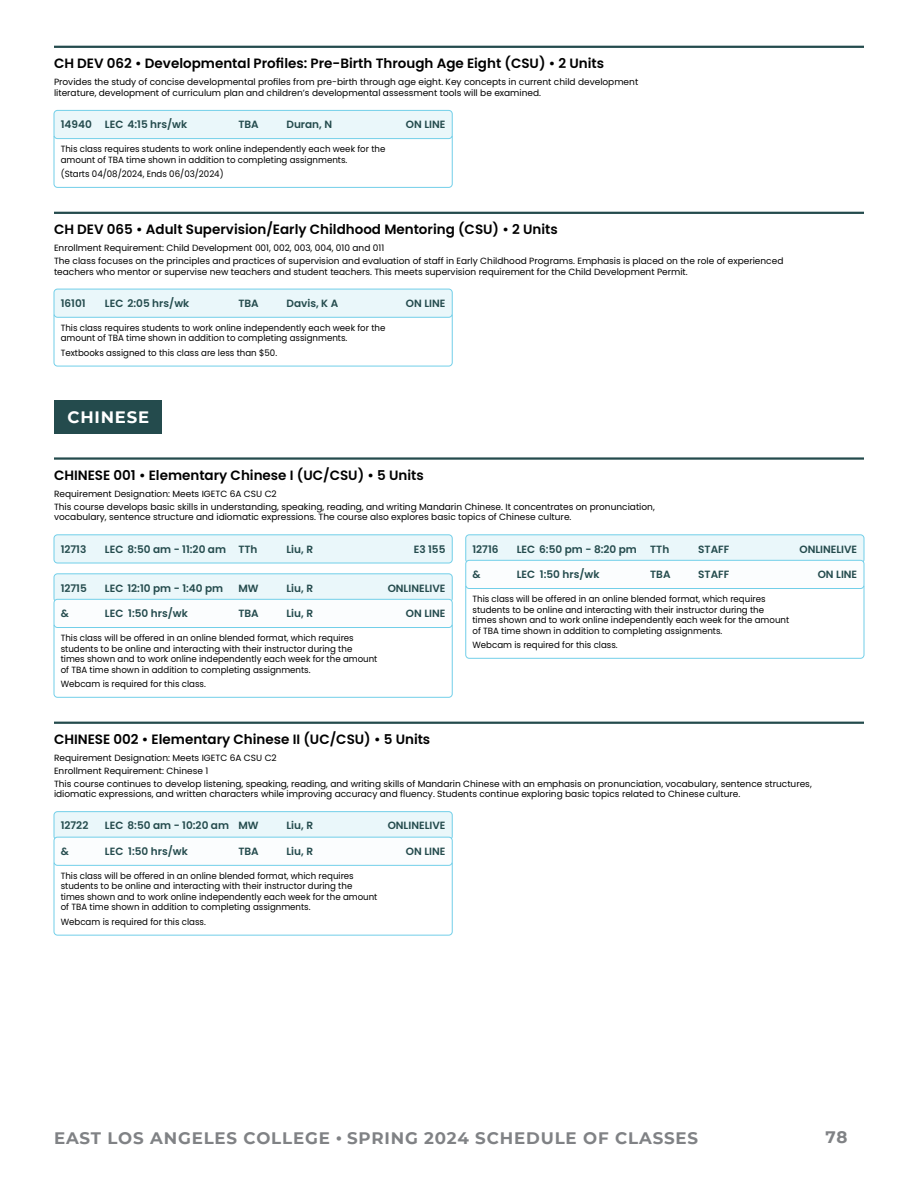
<style>
.page{position:relative;width:918px;height:1188px;background:#fff}
.page>*{position:absolute;margin:0;border:0;box-sizing:border-box;transform-origin:0 0}
.t1{font:700 16.65px "Montserrat";letter-spacing:.05em;color:#808285}
.department_title{font:700 16.5px "Montserrat";letter-spacing:.05em;color:#fff}
.course_title{font:600 13.5px "Poppins";color:#000}
.and_times{font:600 10.5px "Poppins";color:#244b4d}
.course_description{font:9px/10.5px "Poppins";color:#000}
.section_description{font:9px/10.5px "Poppins";color:#000;scale:.96 1}
.s1{font-family:"Poppins";font-weight:500}
</style>
<div class="page">
<hr style="left:54px;top:46px;width:810px;height:2px;background:#244b4d">
<div style="left:54px;top:110px;width:398px;height:29px;background:#eaf7fa;border-radius:4px"></div>
<div style="left:54px;top:110px;width:399px;height:29px;border:1px solid #72cfe9;border-radius:4px"></div>
<svg style="left:53px;top:135px;width:400px;height:53px"></svg>
<hr style="left:54px;top:212px;width:810px;height:2px;background:#244b4d">
<div style="left:54px;top:289px;width:398px;height:28px;background:#eaf7fa;border-radius:4px"></div>
<div style="left:54px;top:289px;width:399px;height:29px;border:1px solid #72cfe9;border-radius:4px"></div>
<svg style="left:53px;top:314px;width:400px;height:53px"></svg>
<div style="left:54px;top:401px;width:108px;height:33px;background:#244b4d"></div>
<hr style="left:54px;top:457px;width:810px;height:3px;background:#244b4d">
<div style="left:54px;top:535px;width:398px;height:28px;background:#eaf7fa;border-radius:4px"></div>
<div style="left:54px;top:534px;width:399px;height:29px;border:1px solid #72cfe9;border-radius:4px"></div>
<div style="left:54px;top:574px;width:398px;height:28px;background:#eaf7fa;border-radius:4px"></div>
<div style="left:54px;top:573px;width:399px;height:29px;border:1px solid #72cfe9;border-radius:4px"></div>
<div style="left:54px;top:599px;width:398px;height:29px;background:#fbfdfe;border-radius:4px"></div>
<div style="left:54px;top:599px;width:399px;height:29px;border:1px solid #72cfe9;border-radius:4px"></div>
<svg style="left:53px;top:624px;width:400px;height:74px"></svg>
<div style="left:466px;top:535px;width:398px;height:28px;background:#eaf7fa;border-radius:4px"></div>
<div style="left:465px;top:534px;width:399px;height:29px;border:1px solid #72cfe9;border-radius:4px"></div>
<div style="left:466px;top:560px;width:398px;height:29px;background:#fbfdfe;border-radius:4px"></div>
<div style="left:465px;top:560px;width:399px;height:29px;border:1px solid #72cfe9;border-radius:4px"></div>
<svg style="left:465px;top:585px;width:400px;height:74px"></svg>
<hr style="left:54px;top:722px;width:810px;height:2px;background:#244b4d">
<div style="left:54px;top:812px;width:398px;height:28px;background:#eaf7fa;border-radius:4px"></div>
<div style="left:54px;top:811px;width:399px;height:29px;border:1px solid #72cfe9;border-radius:4px"></div>
<div style="left:54px;top:837px;width:398px;height:28px;background:#fbfdfe;border-radius:4px"></div>
<div style="left:54px;top:837px;width:399px;height:29px;border:1px solid #72cfe9;border-radius:4px"></div>
<svg style="left:53px;top:862px;width:400px;height:74px"></svg>
<p class="course_title" style="left:54px;top:56px;width:552px">CH DEV 062 • Developmental Profiles: Pre-Birth Through Age Eight (CSU) • 2 Units</p>
<p class="course_description" style="left:54px;top:77px;width:586px">Provides the study of concise developmental profiles from pre-birth through age eight. Key concepts in current child development literature, development of curriculum plan and children’s developmental assessment tools will be examined.</p>
<p class="and_times" style="left:61px;top:118px;width:33px">14940</p>
<p class="and_times" style="left:105px;top:118px;width:84px">LEC 4:15 hrs/wk</p>
<p class="and_times" style="left:238px;top:118px;width:22px">TBA</p>
<p class="and_times" style="left:286px;top:118px;width:47px">Duran, N</p>
<p class="and_times" style="left:406px;top:118px;width:41px">ON LINE</p>
<p class="section_description" style="left:61px;top:144px;width:340px">This class requires students to work online independently each week for the amount of TBA time shown in addition to completing assignments.</p>
<p class="section_description" style="left:61px;top:169px;width:171px">(Starts 04/08/2024, Ends 06/03/2024)</p>
<p class="course_title" style="left:54px;top:222px;width:505px">CH DEV 065 • Adult Supervision/Early Childhood Mentoring (CSU) • 2 Units</p>
<p class="course_description" style="left:54px;top:243px;width:332px">Enrollment Requirement: Child Development 001, 002, 003, 004, 010 and 011</p>
<p class="course_description" style="left:54px;top:256px;width:731px">The class focuses on the principles and practices of supervision and evaluation of staff in Early Childhood Programs. Emphasis is placed on the role of experienced teachers who mentor or supervise new teachers and student teachers. This meets supervision requirement for the Child Development Permit.</p>
<p class="and_times" style="left:61px;top:297px;width:26px">16101</p>
<p class="and_times" style="left:105px;top:297px;width:86px">LEC 2:05 hrs/wk</p>
<p class="and_times" style="left:238px;top:297px;width:22px">TBA</p>
<p class="and_times" style="left:286px;top:297px;width:53px">Davis, K A</p>
<p class="and_times" style="left:406px;top:297px;width:41px">ON LINE</p>
<p class="section_description" style="left:61px;top:322px;width:340px">This class requires students to work online independently each week for the amount of TBA time shown in addition to completing assignments.</p>
<p class="section_description" style="left:61px;top:348px;width:227px">Textbooks assigned to this class are less than $50.</p>
<p class="department_title" style="left:68px;top:405px;width:83px">CHINESE</p>
<p class="course_title" style="left:54px;top:467px;width:371px">CHINESE 001 • Elementary Chinese I (UC/CSU) • 5 Units</p>
<p class="course_description" style="left:54px;top:489px;width:224px">Requirement Designation: Meets IGETC 6A CSU C2</p>
<p class="course_description" style="left:54px;top:501px;width:602px">This course develops basic skills in understanding, speaking, reading, and writing Mandarin Chinese. It concentrates on pronunciation, vocabulary, sentence structure and idiomatic expressions. The course also explores basic topics of Chinese culture.</p>
<p class="and_times" style="left:61px;top:543px;width:27px">12713</p>
<p class="and_times" style="left:105px;top:543px;width:154px">LEC 8:50 am - 11:20 am TTh</p>
<p class="and_times" style="left:286px;top:543px;width:28px">Liu, R</p>
<p class="and_times" style="left:414px;top:543px;width:33px">E3 155</p>
<p class="and_times" style="left:61px;top:582px;width:28px">12715</p>
<p class="and_times" style="left:105px;top:582px;width:120px">LEC 12:10 pm - 1:40 pm</p>
<p class="and_times" style="left:238px;top:582px;width:22px">MW</p>
<p class="and_times" style="left:286px;top:582px;width:28px">Liu, R</p>
<p class="and_times" style="left:388px;top:582px;width:59px">ONLINELIVE</p>
<p class="and_times" style="left:61px;top:607px;width:10px">&amp;</p>
<p class="and_times" style="left:105px;top:607px;width:84px">LEC 1:50 hrs/wk</p>
<p class="and_times" style="left:238px;top:607px;width:22px">TBA</p>
<p class="and_times" style="left:286px;top:607px;width:28px">Liu, R</p>
<p class="and_times" style="left:406px;top:607px;width:41px">ON LINE</p>
<p class="section_description" style="left:61px;top:633px;width:331px">This class will be offered in an online blended format, which requires students to be online and interacting with their instructor during the times shown and to work online independently each week for the amount of TBA time shown in addition to completing assignments.</p>
<p class="section_description" style="left:61px;top:679px;width:153px">Webcam is required for this class.</p>
<p class="and_times" style="left:472px;top:543px;width:28px">12716</p>
<p class="and_times" style="left:517px;top:543px;width:122px">LEC 6:50 pm - 8:20 pm</p>
<p class="and_times" style="left:650px;top:543px;width:21px">TTh</p>
<p class="and_times" style="left:698px;top:543px;width:33px">STAFF</p>
<p class="and_times" style="left:799px;top:543px;width:59px">ONLINELIVE</p>
<p class="and_times" style="left:472px;top:568px;width:10px">&amp;</p>
<p class="and_times" style="left:517px;top:568px;width:84px">LEC 1:50 hrs/wk</p>
<p class="and_times" style="left:650px;top:568px;width:22px">TBA</p>
<p class="and_times" style="left:698px;top:568px;width:33px">STAFF</p>
<p class="and_times" style="left:818px;top:568px;width:41px">ON LINE</p>
<p class="section_description" style="left:472px;top:594px;width:331px">This class will be offered in an online blended format, which requires students to be online and interacting with their instructor during the times shown and to work online independently each week for the amount of TBA time shown in addition to completing assignments.</p>
<p class="section_description" style="left:472px;top:640px;width:153px">Webcam is required for this class.</p>
<p class="course_title" style="left:54px;top:732px;width:378px">CHINESE 002 • Elementary Chinese II (UC/CSU) • 5 Units</p>
<p class="course_description" style="left:54px;top:753px;width:224px">Requirement Designation: Meets IGETC 6A CSU C2</p>
<p class="course_description" style="left:54px;top:766px;width:156px">Enrollment Requirement: Chinese 1</p>
<p class="course_description" style="left:54px;top:778px;width:759px">This course continues to develop listening, speaking, reading, and writing skills of Mandarin Chinese with an emphasis on pronunciation, vocabulary, sentence structures, idiomatic expressions, and written characters while improving accuracy and fluency. Students continue exploring basic topics related to Chinese culture.</p>
<p class="and_times" style="left:61px;top:820px;width:29px">12722</p>
<p class="and_times" style="left:105px;top:820px;width:155px">LEC 8:50 am - 10:20 am MW</p>
<p class="and_times" style="left:286px;top:820px;width:28px">Liu, R</p>
<p class="and_times" style="left:388px;top:820px;width:59px">ONLINELIVE</p>
<p class="and_times" style="left:61px;top:845px;width:10px">&amp;</p>
<p class="and_times" style="left:105px;top:845px;width:84px">LEC 1:50 hrs/wk</p>
<p class="and_times" style="left:238px;top:845px;width:22px">TBA</p>
<p class="and_times" style="left:286px;top:845px;width:28px">Liu, R</p>
<p class="and_times" style="left:406px;top:845px;width:41px">ON LINE</p>
<p class="section_description" style="left:61px;top:871px;width:331px">This class will be offered in an online blended format, which requires students to be online and interacting with their instructor during the times shown and to work online independently each week for the amount of TBA time shown in addition to completing assignments.</p>
<p class="section_description" style="left:61px;top:917px;width:153px">Webcam is required for this class.</p>
<h1 class="t1" style="left:54px;top:1126px;width:646px">EAST LOS ANGELES COLLEGE <span class="s1">•</span> SPRING 2024 SCHEDULE OF CLASSES</h1>
<h1 class="t1" style="left:826px;top:1125px;width:23px">78</h1>
</div>
